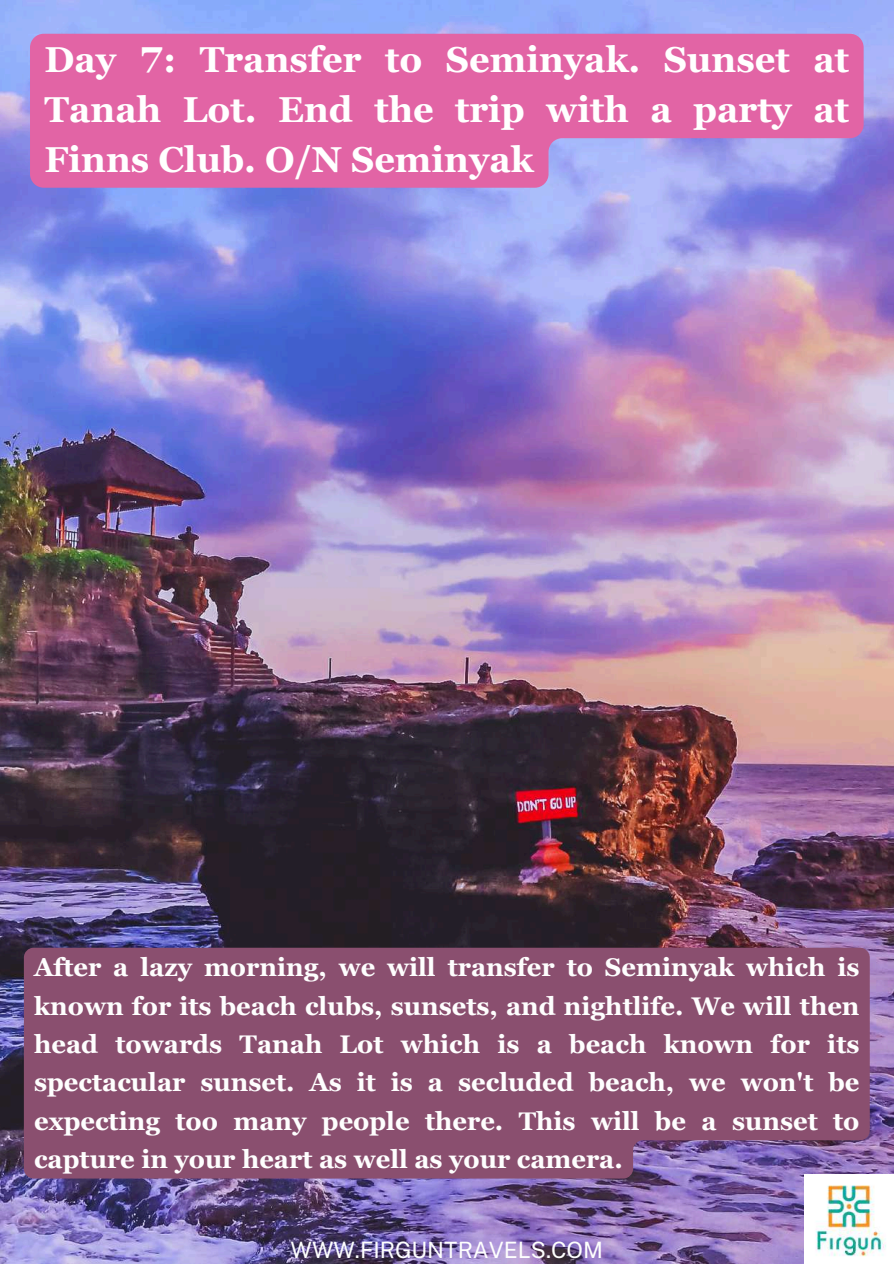
<style>
.page{position:relative;width:894px;height:1264px;background:#fff}
.page>*{position:absolute;margin:0;border:0;box-sizing:border-box;transform-origin:0 0}
.t1{font:700 36px/49.5px "Georgia Pro";color:#fff;text-align:justify}
.t2{font:700 25.5px/38.2px "Georgia Pro";color:#fefefe;text-align:justify}
.t3{font:22.5px "Public Sans";color:#fefffe}
</style>
<div class="page">
<img style="left:0;top:0;width:893px;height:1263px">
<img style="left:804px;top:1174px;width:88px;height:88px">
<div style="left:24px;top:947px;width:845px;height:231px;background:#8a4f6f"></div>
<svg style="left:30px;top:34px;width:833px;height:154px;fill:#e264a5"></svg>
<h1 class="t1" style="left:44px;top:35px;width:806px">Day 7: Transfer to Seminyak. Sunset at Tanah Lot. End the trip with a party at Finns Club. O/N Seminyak</h1>
<p class="t2" style="left:34px;top:948px;width:826px">After a lazy morning, we will transfer to Seminyak which is known for its beach clubs, sunsets, and nightlife. We will then head towards Tanah Lot which is a beach known for its spectacular sunset. As it is a secluded beach, we won't be expecting too many people there. This will be a sunset to capture in your heart as well as your camera.</p>
<p class="t3" style="left:290px;top:1236px;width:314px">WWW.FIRGUNTRAVELS.COM</p>
</div>
